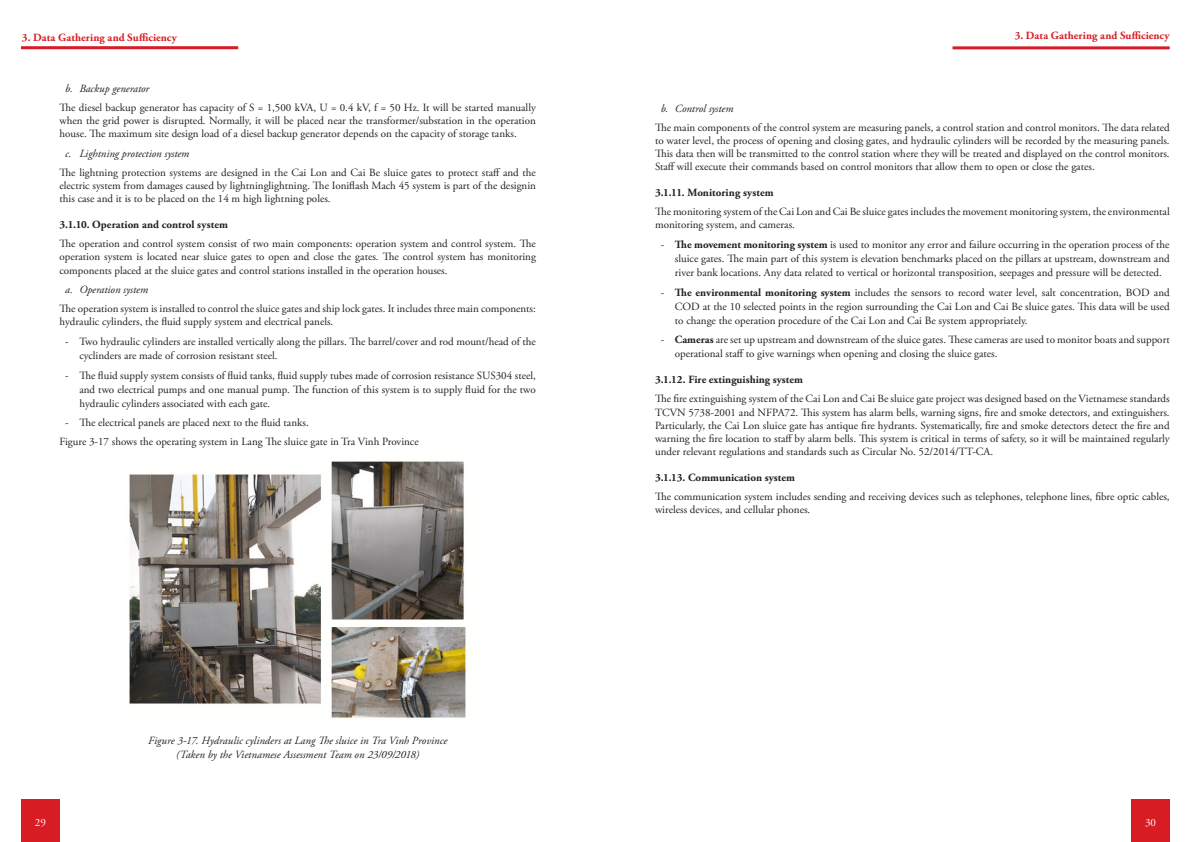
<style>
.page{position:relative;width:1191px;height:842px;background:#fff}
.page>*{position:absolute;margin:0;border:0;box-sizing:border-box;transform-origin:0 0}
.t1{font:11px/13.2px "Adobe Garamond Pro";color:#231f20;text-align:justify}
.t2{font:italic 11px/14px "Adobe Garamond Pro";color:#231f20;text-align:center}
.t3{font:700 11px "Adobe Garamond Pro";letter-spacing:.005em;color:#d81c23}
.t4{font:700 11px "Adobe Garamond Pro";letter-spacing:.005em;color:#231f20}
.t5{font:11px "Adobe Garamond Pro";color:#fff}
.s1{font-style:italic}
.s2{font-weight:700}
</style>
<div class="page">
<div style="left:21px;top:799px;width:39px;height:43px;background:#d81c23"></div>
<div style="left:1131px;top:799px;width:38px;height:43px;background:#d81c23"></div>
<hr style="left:21px;top:46px;width:217px;height:3px;background:#d81c23">
<hr style="left:952px;top:46px;width:217px;height:3px;background:#d81c23">
<img style="left:129px;top:461px;width:337px;height:258px">
<p class="t3" style="left:22px;top:31px;width:156px">3. Data Gathering and Sufficiency</p>
<p class="t3" style="left:1014px;top:30px;width:156px">3. Data Gathering and Sufficiency</p>
<p class="t2" style="left:65px;top:82px;width:86px">b. Backup generator</p>
<p class="t1" style="left:60px;top:101px;width:478px">The diesel backup generator has capacity of S = 1,500 kVA, U = 0.4 kV, f = 50 Hz. It will be started manually when the grid power is disrupted. Normally, it will be placed near the transformer/substation in the operation house. The maximum site design load of a diesel backup generator depends on the capacity of storage tanks.</p>
<p class="t2" style="left:65px;top:147px;width:126px">c. Lightning protection system</p>
<p class="t1" style="left:60px;top:166px;width:478px">The lightning protection systems are designed in the Cai Lon and Cai Be sluice gates to protect staff and the electric system from damages caused by lightninglightning. The Ioniflash Mach 45 system is part of the designin this case and it is to be placed on the 14 m high lightning poles.</p>
<p class="t4" style="left:60px;top:218px;width:170px">3.1.10. Operation and control system</p>
<p class="t1" style="left:60px;top:238px;width:478px">The operation and control system consist of two main components: operation system and control system. The operation system is located near sluice gates to open and close the gates. The control system has monitoring components placed at the sluice gates and control stations installed in the operation houses.</p>
<p class="t2" style="left:65px;top:283px;width:84px">a. Operation system</p>
<p class="t1" style="left:60px;top:302px;width:478px">The operation system is installed to control the sluice gates and ship lock gates. It includes three main components: hydraulic cylinders, the fluid supply system and electrical panels.</p>
<p class="t1" style="left:79px;top:335px;width:458px;line-height:14px;text-indent:-14px">- Two hydraulic cylinders are installed vertically along the pillars. The barrel/cover and rod mount/head of the cyclinders are made of corrosion resistant steel.</p>
<p class="t1" style="left:79px;top:369px;width:458px;line-height:14px;text-indent:-14px">- The fluid supply system consists of fluid tanks, fluid supply tubes made of corrosion resistance SUS304 steel, and two electrical pumps and one manual pump. The function of this system is to supply fluid for the two hydraulic cylinders associated with each gate.</p>
<p class="t1" style="left:65px;top:417px;width:245px">- The electrical panels are placed next to the fluid tanks.</p>
<p class="t1" style="left:60px;top:436px;width:361px">Figure 3-17 shows the operating system in Lang The sluice gate in Tra Vinh Province</p>
<p class="t2" style="left:148px;top:733px;width:300px">Figure 3-17. Hydraulic cylinders at Lang The sluice in Tra Vinh Province (Taken by the Vietnamese Assessment Team on 23/09/2018)</p>
<p class="t1" style="left:655px;top:99px;width:516px;line-height:18.9px;text-indent:6px"><span class="s1">b. Control system<br></span>The main components of the control system are measuring panels, a control station and control monitors. The data related</p>
<p class="t1" style="left:655px;top:134px;width:516px">to water level, the process of opening and closing gates, and hydraulic cylinders will be recorded by the measuring panels.<br>This data then will be transmitted to the control station where they will be treated and displayed on the control monitors.<br>Staff will execute their commands based on control monitors that allow them to open or close the gates.</p>
<p class="t1" style="left:655px;top:183px;width:516px;line-height:19.2px"><span class="s2">3.1.11. Monitoring system<br></span>The monitoring system of the Cai Lon and Cai Be sluice gates includes the movement monitoring system, the environmental</p>
<p class="t1" style="left:655px;top:219px;width:141px">monitoring system, and cameras.</p>
<p class="t1" style="left:675px;top:238px;width:496px;line-height:14px;text-indent:-14px">- <span class="s2">The movement monitoring system</span> is used to monitor any error and failure occurring in the operation process of the sluice gates. The main part of this system is elevation benchmarks placed on the pillars at upstream, downstream and river bank locations. Any data related to vertical or horizontal transposition, seepages and pressure will be detected.</p>
<p class="t1" style="left:675px;top:286px;width:496px;line-height:14px;text-indent:-14px">- <span class="s2">The environmental monitoring system</span> includes the sensors to record water level, salt concentration, BOD and COD at the 10 selected points in the region surrounding the Cai Lon and Cai Be sluice gates. This data will be used to change the operation procedure of the Cai Lon and Cai Be system appropriately.</p>
<p class="t1" style="left:675px;top:333px;width:496px;line-height:14px;text-indent:-14px">- <span class="s2">Cameras</span> are set up upstream and downstream of the sluice gates. These cameras are used to monitor boats and support operational staff to give warnings when opening and closing the sluice gates.</p>
<p class="t1" style="left:655px;top:370px;width:516px;line-height:19.2px"><span class="s2">3.1.12. Fire extinguishing system<br></span>The fire extinguishing system of the Cai Lon and Cai Be sluice gate project was designed based on the Vietnamese standards</p>
<p class="t1" style="left:655px;top:406px;width:516px">TCVN 5738-2001 and NFPA72. This system has alarm bells, warning signs, fire and smoke detectors, and extinguishers.<br>Particularly, the Cai Lon sluice gate has antique fire hydrants. Systematically, fire and smoke detectors detect the fire and warning the fire location to staff by alarm bells. This system is critical in terms of safety, so it will be maintained regularly under relevant regulations and standards such as Circular No. 52/2014/TT-CA.</p>
<p class="t1" style="left:655px;top:468px;width:516px;line-height:19.2px"><span class="s2">3.1.13. Communication system<br></span>The communication system includes sending and receiving devices such as telephones, telephone lines, fibre optic cables,</p>
<p class="t1" style="left:655px;top:503px;width:157px">wireless devices, and cellular phones.</p>
<p class="t5" style="left:35px;top:816px;width:12px">29</p>
<p class="t5" style="left:1145px;top:816px;width:12px">30</p>
</div>
